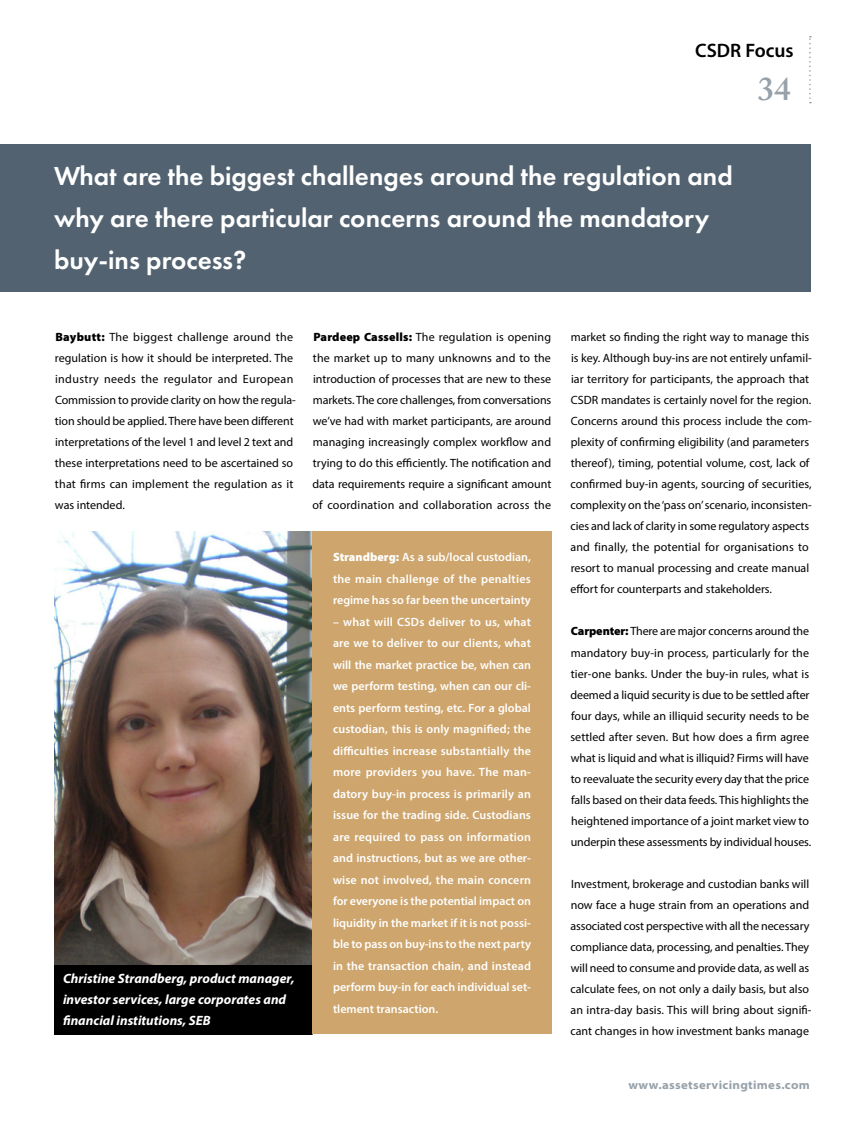
<style>
.page{position:relative;width:864px;height:1136px;background:#fff}
.page>*{position:absolute;margin:0;border:0;box-sizing:border-box;transform-origin:0 0}
.t1{font:600 33px "Adobe Caslon Pro";color:#97a1a9}
.t2{font:600 27px/42px "Futura PT";color:#fff}
.t3{font:600 19.5px "Myriad Pro";color:#000}
.t4{font:italic 700 13.5px/21px "Myriad Pro";color:#fff}
.t5{font:12px/21px "Myriad Pro";color:#000}
.t6{font:600 12px/21.5px "Myriad Pro";color:#fff;text-align:justify}
.t7{font:700 semi-expanded 12px "Myriad Pro";letter-spacing:.025em;color:#97a1a9}
.s1{font-weight:900}
</style>
<div class="page">
<div style="left:0;top:144px;width:810px;height:147px;background:#526270"></div>
<img style="left:54px;top:531px;width:258px;height:503px">
<div style="left:312px;top:531px;width:239px;height:502px;background:#cea56c"></div>
<div style="left:54px;top:964px;width:258px;height:69px;background:#000"></div>
<svg style="left:809px;top:36px;width:1px;height:67px"></svg>
<h3 class="t3" style="left:695px;top:38px;width:100px">CSDR Focus</h3>
<h2 class="t2" style="left:54px;top:154px;width:680px">What are the biggest challenges around the regulation and why are there particular concerns around the mandatory buy-ins process?</h2>
<h1 class="t1" style="left:757px;top:70px;width:35px">34</h1>
<p class="t5" style="left:55px;top:326px;width:242px"><span class="s1">Baybutt:</span> The biggest challenge around the regulation is how it should be interpreted. The industry needs the regulator and European Commission to provide clarity on how the regula&shy;tion should be applied. There have been different interpretations of the level 1 and level 2 text and these interpretations need to be ascertained so that firms can implement the regulation as it was intended.</p>
<p class="t5" style="left:312px;top:326px;width:240px;text-align:justify"><span class="s1">Pardeep Cassells:</span> The regulation is opening the market up to many unknowns and to the introduction of processes that are new to these markets. The core challenges, from conversations we’ve had with market participants, are around managing increasingly complex workflow and trying to do this efficiently. The notification and data requirements require a significant amount of coordination and collaboration across the</p>
<p class="t5" style="left:570px;top:326px;width:243px">market so finding the right way to manage this is key. Although buy-ins are not entirely unfamil&shy;iar territory for participants, the approach that CSDR mandates is certainly novel for the region.<br>Concerns around this process include the com&shy;plexity of confirming eligibility (and parameters thereof), timing, potential volume, cost, lack of confirmed buy-in agents, sourcing of securities, complexity on the ‘pass on’ scenario, inconsisten&shy;cies and lack of clarity in some regulatory aspects and finally, the potential for organisations to resort to manual processing and create manual effort for counterparts and stakeholders.</p>
<p class="t5" style="left:570px;top:620px;width:242px"><span class="s1">Carpenter:</span> There are major concerns around the mandatory buy-in process, particularly for the tier-one banks. Under the buy-in rules, what is deemed a liquid security is due to be settled after four days, while an illiquid security needs to be settled after seven. But how does a firm agree what is liquid and what is illiquid? Firms will have to reevaluate the security every day that the price falls based on their data feeds. This highlights the heightened importance of a joint market view to underpin these assessments by individual houses.</p>
<p class="t5" style="left:570px;top:872px;width:243px">Investment, brokerage and custodian banks will now face a huge strain from an operations and associated cost perspective with all the necessary compliance data, processing, and penalties. They will need to consume and provide data, as well as calculate fees, on not only a daily basis, but also an intra-day basis. This will bring about signifi&shy;cant changes in how investment banks manage</p>
<p class="t6" style="left:333px;top:546px;width:199px"><span class="s1">Strandberg:</span> As a sub/local custodian, the main challenge of the penalties regime has so far been the uncertainty</p>
<p class="t6" style="left:333px;top:610px;width:199px">– what will CSDs deliver to us, what are we to deliver to our clients, what will the market practice be, when can we perform testing, when can our cli&shy;ents perform testing, etc. For a global custodian, this is only magnified; the difficulties increase substantially the more providers you have. The man&shy;datory buy-in process is primarily an issue for the trading side. Custodians are required to pass on information and instructions, but as we are other&shy;wise not involved, the main concern for everyone is the potential impact on liquidity in the market if it is not possi&shy;ble to pass on buy-ins to the next party in the transaction chain, and instead perform buy-in for each individual set&shy;tlement transaction.</p>
<p class="t4" style="left:63px;top:967px;width:233px">Christine Strandberg, product manager, investor services, large corporates and financial institutions, SEB</p>
<p class="t7" style="left:628px;top:1077px;width:183px">www.assetservicingtimes.com</p>
</div>
